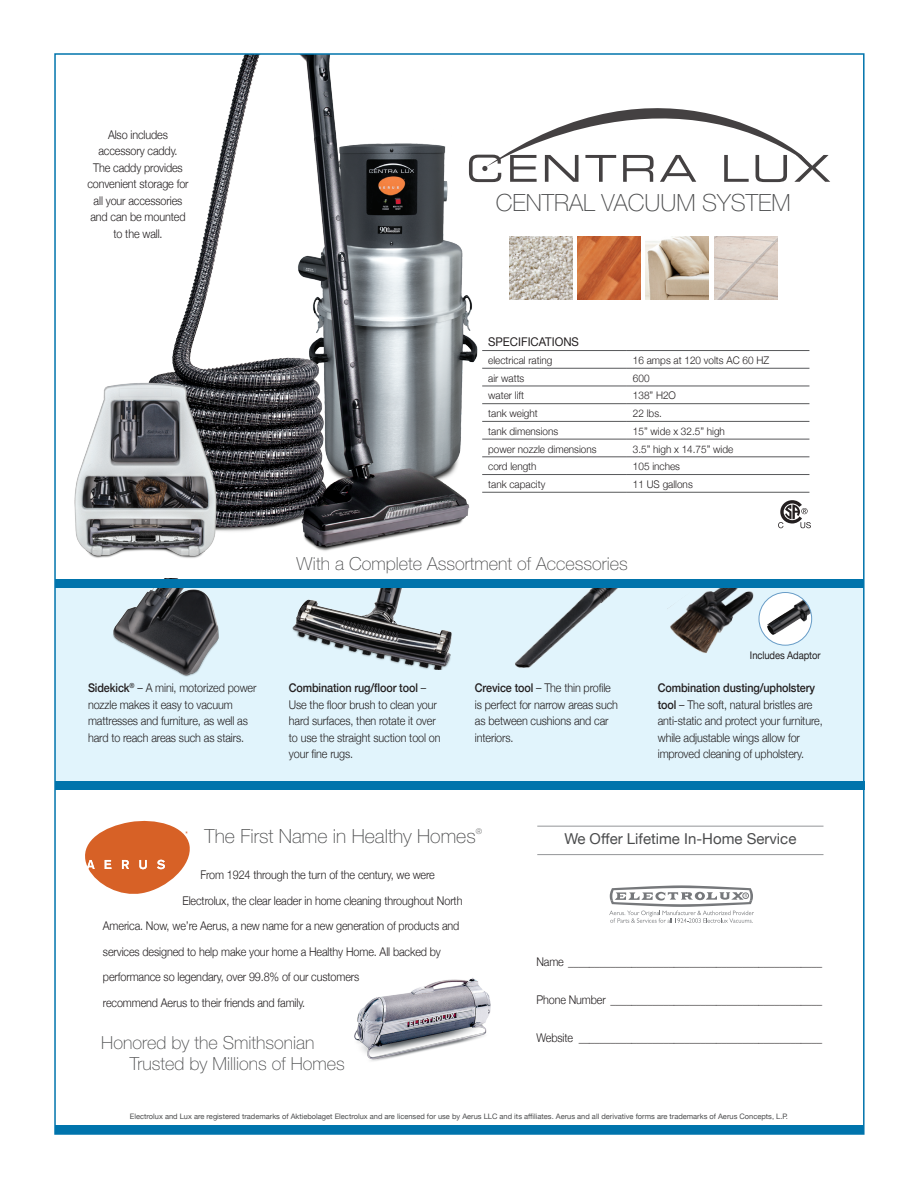
<style>
.page{position:relative;width:918px;height:1188px;background:#fff}
.page>*{position:absolute;margin:0;border:0;box-sizing:border-box;transform-origin:0 0}
.t1{font:100 23.7px "Helvetica Neue LT Std";color:#4b4c4d}
.t2{font:100 19.5px "Helvetica Neue LT Std";color:#4b4c4d}
.t3{font:100 18px/21.5px "Helvetica Neue LT Std";color:#4b4c4d}
.t4{font:15px "Helvetica Neue";color:#4b4c4d}
.t5{font:300 12px/16.5px "Helvetica Neue";letter-spacing:-.01em;color:#231f20;scale:.9 1}
.t6{font:12px "Helvetica Neue";color:#231f20;scale:.95 1}
.t7{font:300 10.5px "Helvetica Neue";color:#231f20;scale:.95 1}
.t8{font:10.5px "Helvetica Neue";letter-spacing:-.01em;color:#231f20;scale:.9 1}
.t9{font:100 7.8px "Helvetica Neue LT Std";color:#4b4c4d}
.t10{font:7.5px "Helvetica Neue";color:#4b4c4d}
.s1{font-weight:500}
</style>
<div class="page">
<div style="left:55px;top:586px;width:808px;height:201px;background:#e1f4fc"></div>
<img style="left:178px;top:56px;width:348px;height:495px">
<img style="left:74px;top:334px;width:155px;height:245px">
<img style="left:515px;top:588px;width:103px;height:80px">
<img style="left:667px;top:588px;width:93px;height:65px">
<img style="left:292px;top:588px;width:160px;height:81px">
<img style="left:113px;top:588px;width:106px;height:88px">
<div style="left:55px;top:579px;width:808px;height:9px;background:#0074ac"></div>
<div style="left:55px;top:1125px;width:809px;height:9px;background:#0074ac"></div>
<div style="left:55px;top:781px;width:809px;height:9px;background:#0074ac"></div>
<img style="left:354px;top:978px;width:137px;height:83px">
<svg style="left:85px;top:820px;width:105px;height:74px"></svg>
<svg style="left:609px;top:885px;width:145px;height:38px"></svg>
<hr style="left:482px;top:350px;width:145px;height:1px;background:#57585a">
<hr style="left:627px;top:350px;width:182px;height:1px;background:#57585a">
<hr style="left:482px;top:368px;width:145px;height:1px;background:#57585a">
<hr style="left:627px;top:368px;width:182px;height:1px;background:#57585a">
<hr style="left:482px;top:386px;width:145px;height:1px;background:#57585a">
<hr style="left:627px;top:386px;width:182px;height:1px;background:#57585a">
<hr style="left:482px;top:403px;width:145px;height:1px;background:#57585a">
<hr style="left:627px;top:403px;width:182px;height:1px;background:#57585a">
<hr style="left:482px;top:421px;width:145px;height:1px;background:#57585a">
<hr style="left:627px;top:421px;width:182px;height:1px;background:#57585a">
<hr style="left:482px;top:439px;width:145px;height:1px;background:#57585a">
<hr style="left:627px;top:439px;width:182px;height:1px;background:#57585a">
<hr style="left:482px;top:457px;width:145px;height:1px;background:#57585a">
<hr style="left:627px;top:457px;width:182px;height:1px;background:#57585a">
<hr style="left:482px;top:474px;width:145px;height:1px;background:#57585a">
<hr style="left:627px;top:474px;width:182px;height:1px;background:#57585a">
<hr style="left:482px;top:492px;width:145px;height:1px;background:#57585a">
<hr style="left:627px;top:492px;width:182px;height:1px;background:#57585a">
<svg style="left:778px;top:500px;width:33px;height:28px"></svg>
<div style="left:759px;top:593px;width:53px;height:52px;background:#fff;border-radius:50%"></div>
<img style="left:765px;top:594px;width:47px;height:41px">
<div style="left:759px;top:592px;width:53px;height:54px;border:1px solid #679cc7;border-radius:50%"></div>
<hr style="left:537px;top:854px;width:287px;height:1px;background:#939598">
<hr style="left:537px;top:826px;width:287px;height:1px;background:#939598">
<img style="left:714px;top:236px;width:63px;height:63px">
<img style="left:509px;top:236px;width:63px;height:63px">
<img style="left:646px;top:236px;width:63px;height:63px">
<img style="left:577px;top:236px;width:63px;height:63px">
<svg style="left:469px;top:82px;width:361px;height:100px"></svg>
<p class="t5" style="left:87px;top:125px;width:114px;text-align:center">Also includes accessory caddy.<br>The caddy provides convenient storage for all your accessories and can be mounted to the wall.</p>
<h1 class="t1" style="left:496px;top:189px;width:296px">CENTRAL VACUUM SYSTEM</h1>
<p class="t6" style="left:488px;top:333px;width:97px">SPECIFICATIONS</p>
<p class="t7" style="left:488px;top:352px;width:69px">electrical rating</p>
<p class="t7" style="left:633px;top:352px;width:145px">16 amps at 120 volts AC 60 HZ</p>
<p class="t7" style="left:488px;top:369px;width:40px">air watts</p>
<p class="t7" style="left:633px;top:369px;width:19px">600</p>
<p class="t7" style="left:488px;top:387px;width:39px">water lift</p>
<p class="t7" style="left:633px;top:387px;width:47px">138” H2O</p>
<p class="t7" style="left:488px;top:405px;width:54px">tank weight</p>
<p class="t7" style="left:633px;top:405px;width:32px">22 lbs.</p>
<p class="t7" style="left:488px;top:423px;width:75px">tank dimensions</p>
<p class="t7" style="left:633px;top:423px;width:98px">15” wide x 32.5” high</p>
<p class="t7" style="left:488px;top:440px;width:116px">power nozzle dimensions</p>
<p class="t7" style="left:633px;top:440px;width:107px">3.5” high x 14.75” wide</p>
<p class="t7" style="left:488px;top:458px;width:52px">cord length</p>
<p class="t7" style="left:633px;top:458px;width:51px">105 inches</p>
<p class="t7" style="left:488px;top:476px;width:62px">tank capacity</p>
<p class="t7" style="left:633px;top:476px;width:65px">11 US gallons</p>
<h3 class="t3" style="left:297px;top:553px;width:333px">With a Complete Assortment of Accessories</h3>
<p class="t8" style="left:750px;top:648px;width:80px">Includes Adaptor</p>
<p class="t5" style="left:88px;top:679px;width:189px"><span class="s1">Sidekick</span><sup>®</sup> – A mini, motorized power nozzle makes it easy to vacuum mattresses and furniture, as well as hard to reach areas such as stairs.</p>
<p class="t5" style="left:658px;top:679px;width:185px"><span class="s1">Combination dusting/upholstery tool</span> – The soft, natural bristles are anti-static and protect your furniture, while adjustable wings allow for improved cleaning of upholstery.</p>
<p class="t5" style="left:289px;top:679px;width:170px"><span class="s1">Combination rug/floor tool</span> –<br>Use the floor brush to clean your hard surfaces, then rotate it over to use the straight suction tool on your fine rugs.</p>
<p class="t5" style="left:475px;top:679px;width:161px"><span class="s1">Crevice tool</span> – The thin profile is perfect for narrow areas such as between cushions and car interiors.</p>
<h2 class="t2" style="left:205px;top:825px;width:273px">The First Name in Healthy Homes</h2>
<p class="t9" style="left:476px;top:827px;width:8px">®</p>
<p class="t5" style="left:200px;top:866px;width:262px">From 1924 through the turn of the century, we were</p>
<p class="t5" style="left:182px;top:891px;width:313px">Electrolux, the clear leader in home cleaning throughout North</p>
<p class="t5" style="left:103px;top:917px;width:398px">America. Now, we’re Aerus, a new name for a new generation of products and</p>
<p class="t5" style="left:103px;top:942px;width:377px">services designed to help make your home a Healthy Home. All backed by</p>
<p class="t5" style="left:103px;top:968px;width:286px">performance so legendary, over 99.8% of our customers</p>
<p class="t5" style="left:103px;top:993px;width:226px">recommend Aerus to their friends and family.</p>
<h3 class="t3" style="left:130px;top:1032px;width:217px;text-indent:-28px">Honored by the Smithsonian<br>Trusted by Millions of Homes</h3>
<p class="t4" style="left:564px;top:828px;width:234px">We Offer Lifetime In-Home Service</p>
<p class="t5" style="left:536px;top:952px;width:319px">Name ________________________________________________</p>
<p class="t5" style="left:536px;top:990px;width:319px">Phone Number ________________________________________</p>
<p class="t5" style="left:536px;top:1029px;width:319px">Website ______________________________________________</p>
<p class="t10" style="left:130px;top:1111px;width:660px">Electrolux and Lux are registered trademarks of Aktiebolaget Electrolux and are licensed for use by Aerus LLC and its affiliates. Aerus and all derivative forms are trademarks of Aerus Concepts, L.P.</p>
</div>
